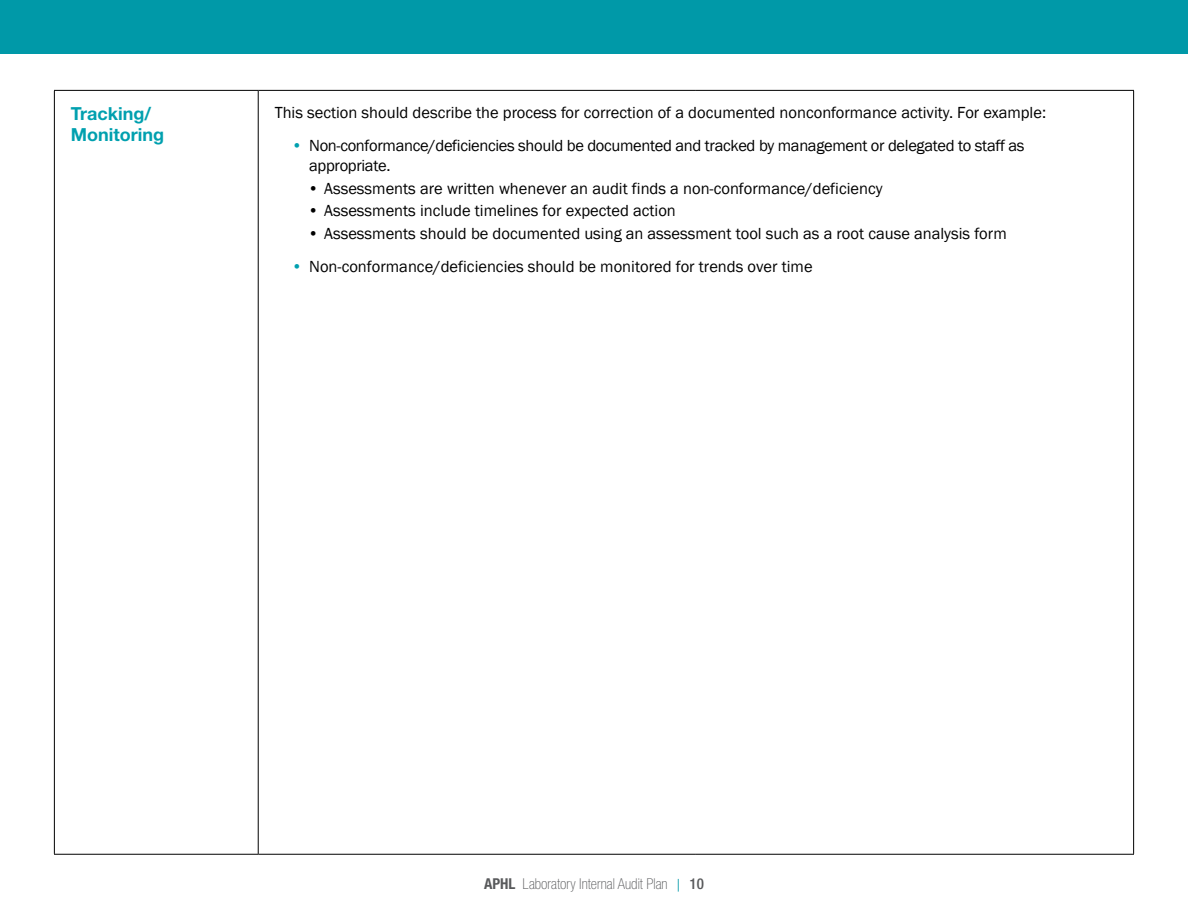
<style>
.page{position:relative;width:1188px;height:918px;background:#fff}
.page>*{position:absolute;margin:0;border:0;box-sizing:border-box;transform-origin:0 0}
.t1{font:700 18px/21px "Helvetica Neue LT Std";color:#00a0af}
.t2{font:16.5px "Franklin Gothic";color:#000}
.t3{font:16.5px/19.8px "Franklin Gothic";letter-spacing:-.02em;color:#000}
.t4{font:100 condensed 15px "Helvetica Neue LT Std";color:#58595b}
.s1{color:#00a0af}
.s2{font-weight:700}
.s3{font-family:"Franklin Gothic";font-weight:400;font-stretch:normal;color:#33adba}
.s4{font-weight:500}
</style>
<div class="page">
<div style="left:0;top:0;width:1188px;height:54px;background:#0099a8"></div>
<hr style="left:54px;top:90px;width:204px;height:1px;background:#000">
<hr style="left:54px;top:91px;width:1px;height:763px;background:#000">
<hr style="left:258px;top:90px;width:438px;height:1px;background:#000">
<hr style="left:258px;top:91px;width:1px;height:763px;background:#000">
<hr style="left:696px;top:90px;width:438px;height:1px;background:#000">
<hr style="left:1133px;top:91px;width:1px;height:763px;background:#000">
<hr style="left:54px;top:854px;width:204px;height:1px;background:#000">
<hr style="left:258px;top:854px;width:438px;height:1px;background:#000">
<hr style="left:696px;top:854px;width:438px;height:1px;background:#000">
<p class="t1" style="left:71px;top:102px;width:95px">Tracking/<br>Monitoring</p>
<p class="t2" style="left:275px;top:103px;width:773px">This section should describe the process for correction of a documented nonconformance activity. For example:</p>
<p class="t3" style="left:309px;top:136px;width:717px;text-indent:-18px"><span class="s1">•</span> Non-conformance/deficiencies should be documented and tracked by management or delegated to staff as appropriate.</p>
<p class="t2" style="left:308px;top:178px;width:576px">• Assessments are written whenever an audit finds a non-conformance/deficiency</p>
<p class="t2" style="left:308px;top:200px;width:370px">• Assessments include timelines for expected action</p>
<p class="t2" style="left:308px;top:223px;width:701px">• Assessments should be documented using an assessment tool such as a root cause analysis form</p>
<p class="t2" style="left:292px;top:256px;width:523px"><span class="s1">•</span> Non-conformance/deficiencies should be monitored for trends over time</p>
<p class="t4" style="left:484px;top:875px;width:221px"><span class="s2">APHL</span> Laboratory Internal Audit Plan <span class="s3">|</span> <span class="s4">10</span></p>
</div>
